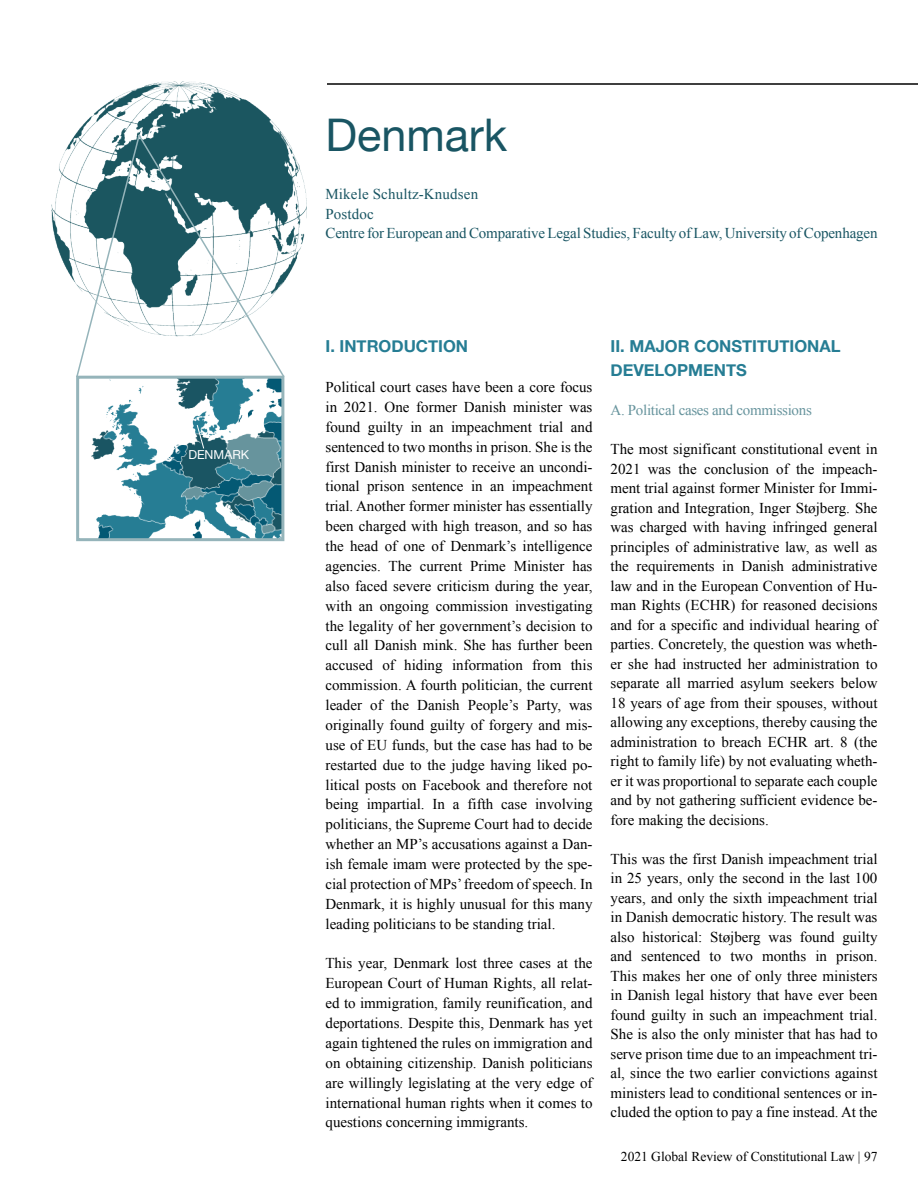
<style>
.page{position:relative;width:918px;height:1188px;background:#fff}
.page>*{position:absolute;margin:0;border:0;box-sizing:border-box;transform-origin:0 0}
.t1{font:45px "Helvetica Neue";color:#195563}
.t2{font:700 16.5px/24px "Helvetica Neue";color:#267d94}
.t3{font:15px/20px "Times New Roman";color:#000;text-align:justify}
.t4{font:15px/19.5px "Times New Roman";letter-spacing:-.01em;color:#195563}
.t5{font:15px "Times New Roman";letter-spacing:-.02em;color:#67949d}
.t6{font:13.5px "Times New Roman";color:#000}
.t7{font:12.3px "Helvetica Neue";color:#fff}
</style>
<div class="page">
<hr style="left:327px;top:83px;width:591px;height:2px;background:#000">
<img style="left:91px;top:380px;width:189px;height:157px">
<div style="left:76px;top:376px;width:208px;height:165px;border:3px solid #95b4ba"></div>
<svg style="left:182px;top:424px;width:23px;height:50px"></svg>
<img style="left:51px;top:81px;width:255px;height:201px">
<svg style="left:75px;top:133px;width:211px;height:246px"></svg>
<p class="t7" style="left:188px;top:446px;width:62px">DENMARK</p>
<h1 class="t1" style="left:326px;top:102px;width:183px">Denmark</h1>
<p class="t4" style="left:326px;top:184px;width:554px">Mikele Schultz-Knudsen<br>Postdoc<br>Centre for European and Comparative Legal Studies, Faculty of Law, University of Copenhagen</p>
<p class="t2" style="left:326px;top:335px;width:144px">I. INTRODUCTION</p>
<p class="t3" style="left:326px;top:377px;width:269px">Political court cases have been a core focus in 2021. One former Danish minister was found guilty in an impeachment trial and sentenced to two months in prison. She is the first Danish minister to receive an uncondi&shy;tional prison sentence in an impeachment trial. Another former minister has essentially been charged with high treason, and so has the head of one of Denmark’s intelligence agencies. The current Prime Minister has also faced severe criticism during the year, with an ongoing commission investigating the legality of her government’s decision to cull all Danish mink. She has further been accused of hiding information from this commission. A fourth politician, the current leader of the Danish People’s Party, was originally found guilty of forgery and mis&shy;use of EU funds, but the case has had to be restarted due to the judge having liked po&shy;litical posts on Facebook and therefore not being impartial. In a fifth case involving politicians, the Supreme Court had to decide whether an MP’s accusations against a Dan&shy;ish female imam were protected by the spe&shy;cial protection of MPs’ freedom of speech. In Denmark, it is highly unusual for this many leading politicians to be standing trial.</p>
<p class="t3" style="left:326px;top:953px;width:269px">This year, Denmark lost three cases at the European Court of Human Rights, all relat&shy;ed to immigration, family reunification, and deportations. Despite this, Denmark has yet again tightened the rules on immigration and on obtaining citizenship. Danish politicians are willingly legislating at the very edge of international human rights when it comes to questions concerning immigrants.</p>
<p class="t2" style="left:611px;top:335px;width:232px">II. MAJOR CONSTITUTIONAL<br>DEVELOPMENTS</p>
<p class="t5" style="left:611px;top:400px;width:203px">A. Political cases and commissions</p>
<p class="t3" style="left:611px;top:439px;width:269px;line-height:19.5px">The most significant constitutional event in 2021 was the conclusion of the impeach&shy;ment trial against former Minister for Immi&shy;gration and Integration, Inger Støjberg. She was charged with having infringed general principles of administrative law, as well as the requirements in Danish administrative law and in the European Convention of Hu&shy;man Rights (ECHR) for reasoned decisions and for a specific and individual hearing of parties. Concretely, the question was wheth&shy;er she had instructed her administration to separate all married asylum seekers below 18 years of age from their spouses, without allowing any exceptions, thereby causing the administration to breach ECHR art. 8 (the right to family life) by not evaluating wheth&shy;er it was proportional to separate each couple and by not gathering sufficient evidence be&shy;fore making the decisions.</p>
<p class="t3" style="left:611px;top:849px;width:269px;line-height:19.5px">This was the first Danish impeachment trial in 25 years, only the second in the last 100 years, and only the sixth impeachment trial in Danish democratic history. The result was also historical: Støjberg was found guilty and sentenced to two months in prison.<br>This makes her one of only three ministers in Danish legal history that have ever been found guilty in such an impeachment trial.<br>She is also the only minister that has had to serve prison time due to an impeachment tri&shy;al, since the two earlier convictions against ministers lead to conditional sentences or in&shy;cluded the option to pay a fine instead. At the</p>
<p class="t6" style="left:621px;top:1147px;width:258px">2021 Global Review of Constitutional Law | 97</p>
</div>
